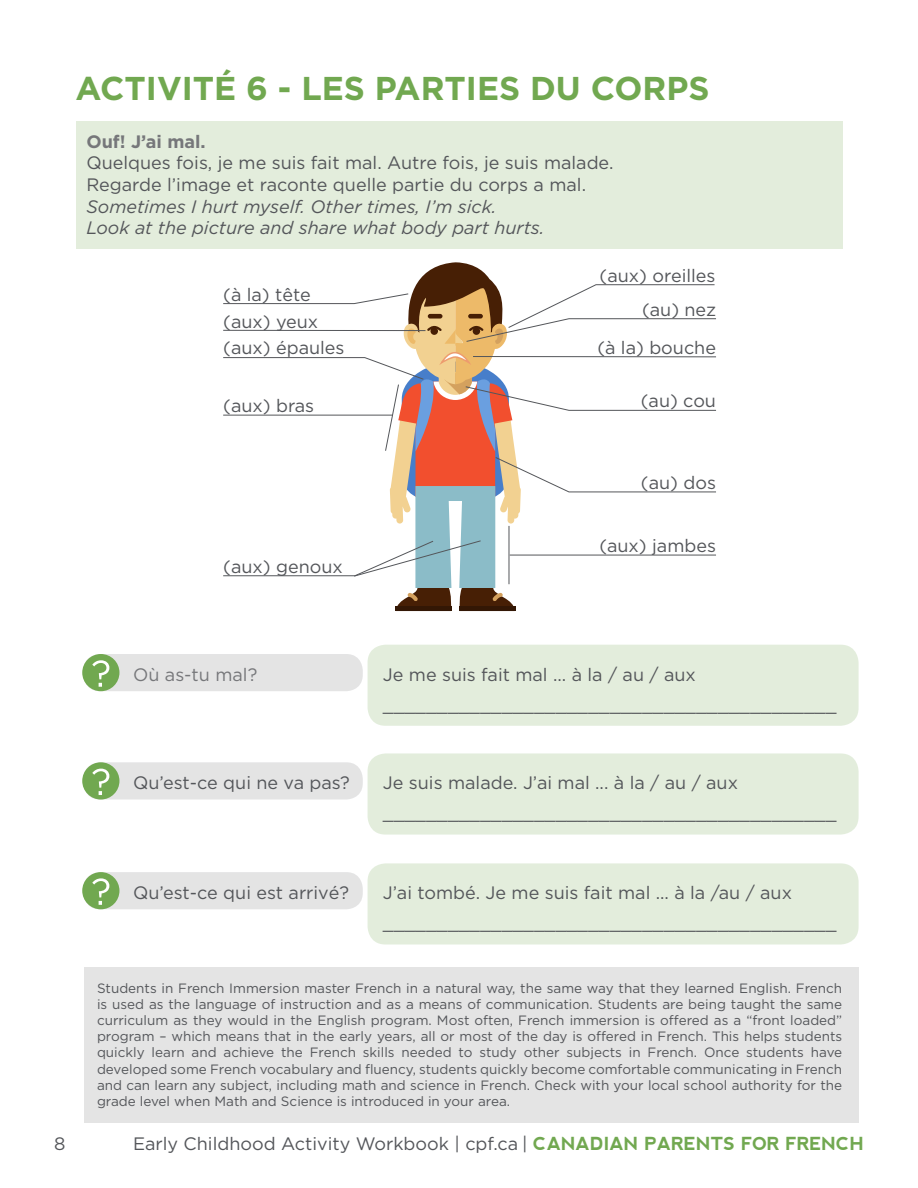
<style>
.page{position:relative;width:918px;height:1188px;background:#fff}
.page>*{position:absolute;margin:0;border:0;box-sizing:border-box;transform-origin:0 0}
.t1{font:700 33px "Gotham";color:#71a850}
.t2{font:18px/30px "Gotham";color:#54565a}
.t3{font:italic 18px/21.6px "Gotham";color:#54565a}
.t4{font:700 18px "Gotham";color:#76777a}
.t5{font:18px "Gotham";color:#76777a}
.t6{font:13.5px/16.2px "Gotham";color:#54565a;text-align:justify}
.s1{font-family:"nevis";font-weight:700;color:#71a850}
</style>
<div class="page">
<div style="left:76px;top:121px;width:766px;height:128px;background:#e3eddc"></div>
<div style="left:84px;top:968px;width:775px;height:155px;background:#e4e4e4"></div>
<svg style="left:223px;top:262px;width:493px;height:349px"></svg>
<div style="left:83px;top:654px;width:280px;height:37px;background:#e4e4e4;border-radius:17px"></div>
<div style="left:368px;top:645px;width:491px;height:81px;background:#e3eddc;border-radius:18px"></div>
<div style="left:82px;top:654px;width:37px;height:37px;background:#71a850;border-radius:50%"></div>
<svg style="left:92px;top:660px;width:17px;height:27px"></svg>
<div style="left:83px;top:762px;width:280px;height:38px;background:#e4e4e4;border-radius:17px"></div>
<div style="left:368px;top:753px;width:491px;height:82px;background:#e3eddc;border-radius:18px"></div>
<div style="left:82px;top:762px;width:37px;height:38px;background:#71a850;border-radius:50%"></div>
<svg style="left:92px;top:769px;width:17px;height:26px"></svg>
<div style="left:83px;top:872px;width:280px;height:37px;background:#e4e4e4;border-radius:17px"></div>
<div style="left:368px;top:863px;width:491px;height:82px;background:#e3eddc;border-radius:18px"></div>
<div style="left:82px;top:872px;width:37px;height:37px;background:#71a850;border-radius:50%"></div>
<svg style="left:92px;top:878px;width:17px;height:27px"></svg>
<h1 class="t1" style="left:76px;top:69px;width:635px">ACTIVITÉ 6 - LES PARTIES DU CORPS</h1>
<h2 class="t4" style="left:86px;top:131px;width:121px">Ouf! J’ai mal.</h2>
<h2 class="t2" style="left:86px;top:152px;width:529px;line-height:21.6px">Quelques fois, je me suis fait mal. Autre fois, je suis malade.<br>Regarde l’image et raconte quelle partie du corps a mal.</h2>
<h2 class="t3" style="left:86px;top:196px;width:460px">Sometimes I hurt myself. Other times, I’m sick.<br>Look at the picture and share what body part hurts.</h2>
<h2 class="t2" style="left:223px;top:279px;width:89px">(à la) tête</h2>
<h2 class="t2" style="left:223px;top:306px;width:97px">(aux) yeux</h2>
<h2 class="t2" style="left:223px;top:332px;width:123px">(aux) épaules</h2>
<h2 class="t2" style="left:223px;top:391px;width:93px">(aux) bras</h2>
<h2 class="t2" style="left:223px;top:551px;width:121px">(aux) genoux</h2>
<h2 class="t2" style="left:600px;top:260px;width:117px">(aux) oreilles</h2>
<h2 class="t2" style="left:597px;top:290px;width:120px;line-height:38.1px;text-align:right">(au) nez<br>(à la) bouche</h2>
<h2 class="t2" style="left:641px;top:386px;width:77px">(au) cou</h2>
<h2 class="t2" style="left:641px;top:467px;width:77px">(au) dos</h2>
<h2 class="t2" style="left:599px;top:531px;width:118px">(aux) jambes</h2>
<h2 class="t5" style="left:133px;top:664px;width:126px">Où as-tu mal?</h2>
<h2 class="t2" style="left:383px;top:659px;width:455px">Je me suis fait mal ... à la / au / aux __________________________________________</h2>
<h2 class="t2" style="left:133px;top:767px;width:218px">Qu’est-ce qui ne va pas?</h2>
<h2 class="t2" style="left:133px;top:877px;width:218px">Qu’est-ce qui est arrivé?</h2>
<h2 class="t2" style="left:383px;top:767px;width:455px">Je suis malade. J’ai mal ... à la / au / aux __________________________________________</h2>
<h2 class="t2" style="left:383px;top:877px;width:455px">J’ai tombé. Je me suis fait mal ... à la /au / aux __________________________________________</h2>
<p class="t6" style="left:97px;top:980px;width:747px">Students in French Immersion master French in a natural way, the same way that they learned English. French is used as the language of instruction and as a means of communication. Students are being taught the same curriculum as they would in the English program. Most often, French immersion is offered as a “front loaded” program – which means that in the early years, all or most of the day is offered in French. This helps students quickly learn and achieve the French skills needed to study other subjects in French. Once students have developed some French vocabulary and fluency, students quickly become comfortable communicating in French and can learn any subject, including math and science in French. Check with your local school authority for the grade level when Math and Science is introduced in your area.</p>
<h2 class="t2" style="left:54px;top:1129px;width:13px">8</h2>
<h2 class="t2" style="left:133px;top:1129px;width:732px">Early Childhood Activity Workbook | cpf.ca | <span class="s1">CANADIAN PARENTS FOR FRENCH</span></h2>
</div>
